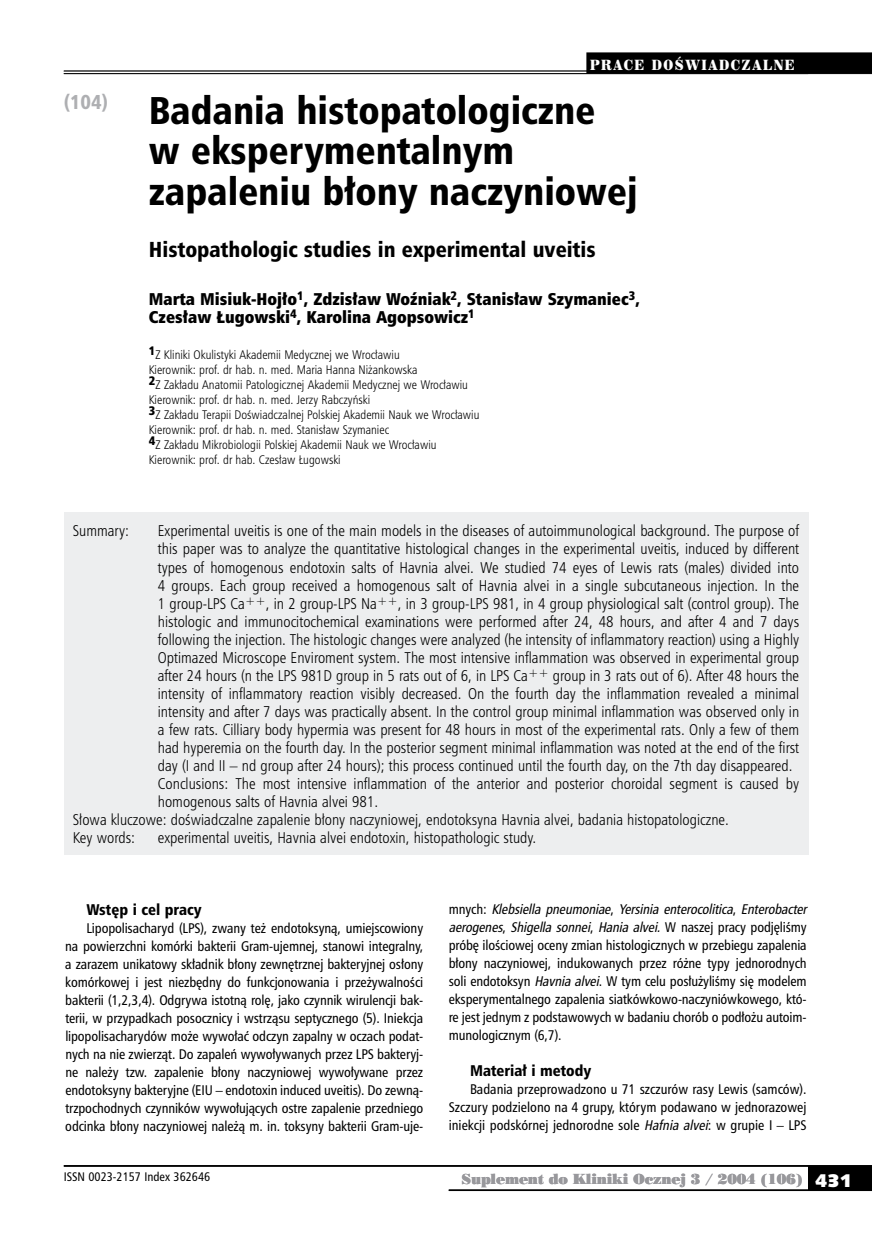
<style>
.page{position:relative;width:872px;height:1234px;background:#fff}
.page>*{position:absolute;margin:0;border:0;box-sizing:border-box;transform-origin:0 0}
.t1{font:37.5px/40.5px "Humnst 777 Blk Cn PL";color:#000}
.t2{font:21px "Humnst 777 Blk Cn PL";color:#000}
.t3{font:19.5px "Humnst 777 Blk Cn PL";color:#aeafb2}
.t4{font:16.5px/18px "Humnst 777 X Blk Cn PL";color:#000}
.t5{font:15px "Humnst 777 Lt Cn PL";color:#000}
.t6{font:15px "Humnst 777 Blk Cn PL";color:#000}
.t7{font:13.5px/18px "Humnst 777 Cn PL";letter-spacing:-.01em;color:#000;text-align:justify}
.t8{font:13.5px "Poster Bodoni PL";letter-spacing:-.015em;color:#98989c}
.t9{font:13.5px "Century 725 Blk PL";letter-spacing:.13em;color:#fff;scale:.8 1}
.t10{font:12px/15px "Humnst 777 Lt Cn PL";color:#000}
.t11{font:12px "Humnst 777 Cn PL";color:#000}
.s1{font-style:italic}
.s2{font-family:"Humanst 531 U Blk PL";font-size:18px;color:#fff}
</style>
<div class="page">
<div style="left:808px;top:1165px;width:64px;height:25px;background:#000"></div>
<hr style="left:64px;top:1164px;width:808px;height:2px;background:#000">
<hr style="left:449px;top:1189px;width:423px;height:1px;background:#000">
<hr style="left:64px;top:71px;width:808px;height:1px;background:#000">
<hr style="left:64px;top:73px;width:808px;height:1px;background:#000">
<div style="left:64px;top:512px;width:744px;height:342px;background:#edeeef"></div>
<div style="left:586px;top:52px;width:286px;height:21px;background:#000"></div>
<h3 class="t3" style="left:64px;top:89px;width:46px">(104)</h3>
<p class="t9" style="left:590px;top:56px;width:257px">PRACE DOŚWIADCZALNE</p>
<h1 class="t1" style="left:149px;top:89px;width:490px">Ba-da-nia hi-sto-pa-to-lo-gicz-ne<br>w eks-pe-ry-men-tal-nym za-pa-le-niu bło-ny na-czy-nio-wej</h1>
<h2 class="t2" style="left:149px;top:235px;width:448px">Hi-sto-pa-tho-lo-gic stu-dies in expe-ri-men-tal uve-itis</h2>
<p class="t4" style="left:149px;top:289px;width:492px">Mar-ta Mi-siu-k-Ho-jło<sup>1</sup>, Zdzi-sław Woź-nia-k<sup>2</sup>, Sta-ni-sław Szy-ma-nie-c<sup>3</sup>,<br>Cze-sław Łu-gow-ski<sup>4</sup>, Ka-ro-li-na Agop-so-wi-cz<sup>1</sup></p>
<p class="t10" style="left:149px;top:347px;width:332px"><sup>1</sup>Z Kliniki Okulistyki Akademii Medycznej we Wrocławiu<br>Kierownik: prof. dr hab. n. med. Maria Hanna Niżankowska<br><sup>2</sup>Z Zakładu Anatomii Patologicznej Akademii Medycznej we Wrocławiu Kierownik: prof. dr hab. n. med. Jerzy Rabczyński<br><sup>3</sup>Z Zakładu Terapii Doświadczalnej Polskiej Akademii Nauk we Wrocławiu Kierownik: prof. dr hab. n. med. Stanisław Szymaniec<br><sup>4</sup>Z Zakładu Mikrobiologii Polskiej Akademii Nauk we Wrocławiu Kierownik: prof. dr hab. Czesław Ługowski</p>
<p class="t5" style="left:73px;top:521px;width:58px">Summary:</p>
<p class="t5" style="left:158px;top:521px;width:643px">Experimental uveitis is one of the main models in the diseases of autoimmunological background. The purpose of</p>
<p class="t5" style="left:158px;top:539px;width:643px">this paper was to analyze the quantitative histological changes in the experimental uveitis, induced by different</p>
<p class="t5" style="left:158px;top:557px;width:642px">types of homogenous endotoxin salts of Havnia alvei. We studied 74 eyes of Lewis rats (males) divided into</p>
<p class="t5" style="left:158px;top:575px;width:643px">4 groups. Each group received a homogenous salt of Havnia alvei in a single subcutaneous injection. In the</p>
<p class="t5" style="left:158px;top:593px;width:643px">1 group-LPS Ca<sup>++</sup>, in 2 group-LPS Na<sup>++</sup>, in 3 group-LPS 981, in 4 group physiological salt (control group). The</p>
<p class="t5" style="left:158px;top:611px;width:643px">histologic and immunocitochemical examinations were performed after 24, 48 hours, and after 4 and 7 days</p>
<p class="t5" style="left:158px;top:629px;width:643px">following the injection. The histologic changes were analyzed (he intensity of inflammatory reaction) using a Highly</p>
<p class="t5" style="left:158px;top:647px;width:643px">Optimazed Microscope Enviroment system. The most intensive inflammation was observed in experimental group</p>
<p class="t5" style="left:158px;top:665px;width:643px">after 24 hours (n the LPS 981D group in 5 rats out of 6, in LPS Ca<sup>++</sup> group in 3 rats out of 6). After 48 hours the</p>
<p class="t5" style="left:158px;top:683px;width:643px">intensity of inflammatory reaction visibly decreased. On the fourth day the inflammation revealed a minimal</p>
<p class="t5" style="left:158px;top:701px;width:643px">intensity and after 7 days was practically absent. In the control group minimal inflammation was observed only in</p>
<p class="t5" style="left:158px;top:719px;width:643px">a few rats. Cilliary body hypermia was present for 48 hours in most of the experimental rats. Only a few of them</p>
<p class="t5" style="left:158px;top:737px;width:643px">had hyperemia on the fourth day. In the posterior segment minimal inflammation was noted at the end of the first</p>
<p class="t5" style="left:158px;top:755px;width:636px">day (I and II – nd group after 24 hours); this process continued until the fourth day, on the 7th day disappeared.</p>
<p class="t5" style="left:158px;top:773px;width:643px">Conclusions: The most intensive inflammation of the anterior and posterior choroidal segment is caused by</p>
<p class="t5" style="left:158px;top:791px;width:222px">homogenous salts of Havnia alvei 981.</p>
<p class="t5" style="left:73px;top:809px;width:657px">Słowa kluczowe: doświadczalne zapalenie błony naczyniowej, endotoksyna Havnia alvei, badania histopatologiczne.</p>
<p class="t5" style="left:73px;top:827px;width:64px">Key words:</p>
<p class="t5" style="left:158px;top:827px;width:380px">experimental uveitis, Havnia alvei endotoxin, histopathologic study.</p>
<p class="t6" style="left:87px;top:899px;width:117px">Wstęp i cel pra-cy</p>
<p class="t7" style="left:65px;top:918px;width:359px;text-indent:21px">Lipopolisacharyd (LPS), zwany też endotoksyną, umiejscowiony na powierzchni komórki bakterii Gram-ujemnej, stanowi integralny, a zarazem unikatowy składnik błony zewnętrznej bakteryjnej osłony komórkowej i jest niezbędny do funkcjonowania i przeżywalności bakterii (1,2,3,4). Odgrywa istotną rolę, jako czynnik wirulencji bak&shy;terii, w przypadkach posocznicy i wstrząsu septycznego (5). Iniekcja lipopolisacharydów może wywołać odczyn zapalny w oczach podat&shy;nych na nie zwierząt. Do zapaleń wywoływanych przez LPS bakteryj&shy;ne należy tzw. zapalenie błony naczyniowej wywoływane przez endotoksyny bakteryjne (EIU – endotoxin induced uveitis). Do zewną&shy;trzpochodnych czynników wywołujących ostre zapalenie przedniego odcinka błony naczyniowej należą m. in. toksyny bakterii Gram-uje-</p>
<p class="t11" style="left:64px;top:1168px;width:148px">ISSN 0023-2157 Index 362646</p>
<p class="t7" style="left:449px;top:899px;width:363px;text-align:left">m n y c h : <span class="s1">Klebsiella pneumoniae</span>, <span class="s1">Yersinia enterocolitica</span>, <span class="s1">Enterobacter aerogenes</span>, <span class="s1">Shigella sonnei</span>, <span class="s1">Hania alvei.</span> W n a s z ej p ra cy p o d j ę l i ś m y próbę ilościowej oceny zmian histologicznych w przebiegu zapalenia błony naczyniowej, indukowanych przez różne typy jednorodnych soli endotoksyn <span class="s1">Havniaalvei</span>. W tym celu posłużyliśmy się modelem eksperymentalnego zapalenia siatkówkowo-naczyniówkowego, któ&shy;re jest jednym z podstawowych w badaniu chorób o podłożu autoim&shy;munologicznym (6,7).</p>
<p class="t6" style="left:470px;top:1060px;width:123px">Ma-te-riał i me-to-dy</p>
<p class="t7" style="left:449px;top:1079px;width:359px;text-indent:21px">Badania przeprowadzono u 71 szczurów rasy Lewis (samców).<br>Szczury podzielono na 4 grupy, którym podawano w jednorazowej iniekcji podskórnej jednorodne sole <span class="s1">Hafnia alvei</span>: w grupie I – LPS</p>
<p class="t8" style="left:461px;top:1169px;width:392px">Suplement do Kliniki Ocznej 3 / 2004 (106) <span class="s2">431</span></p>
</div>
